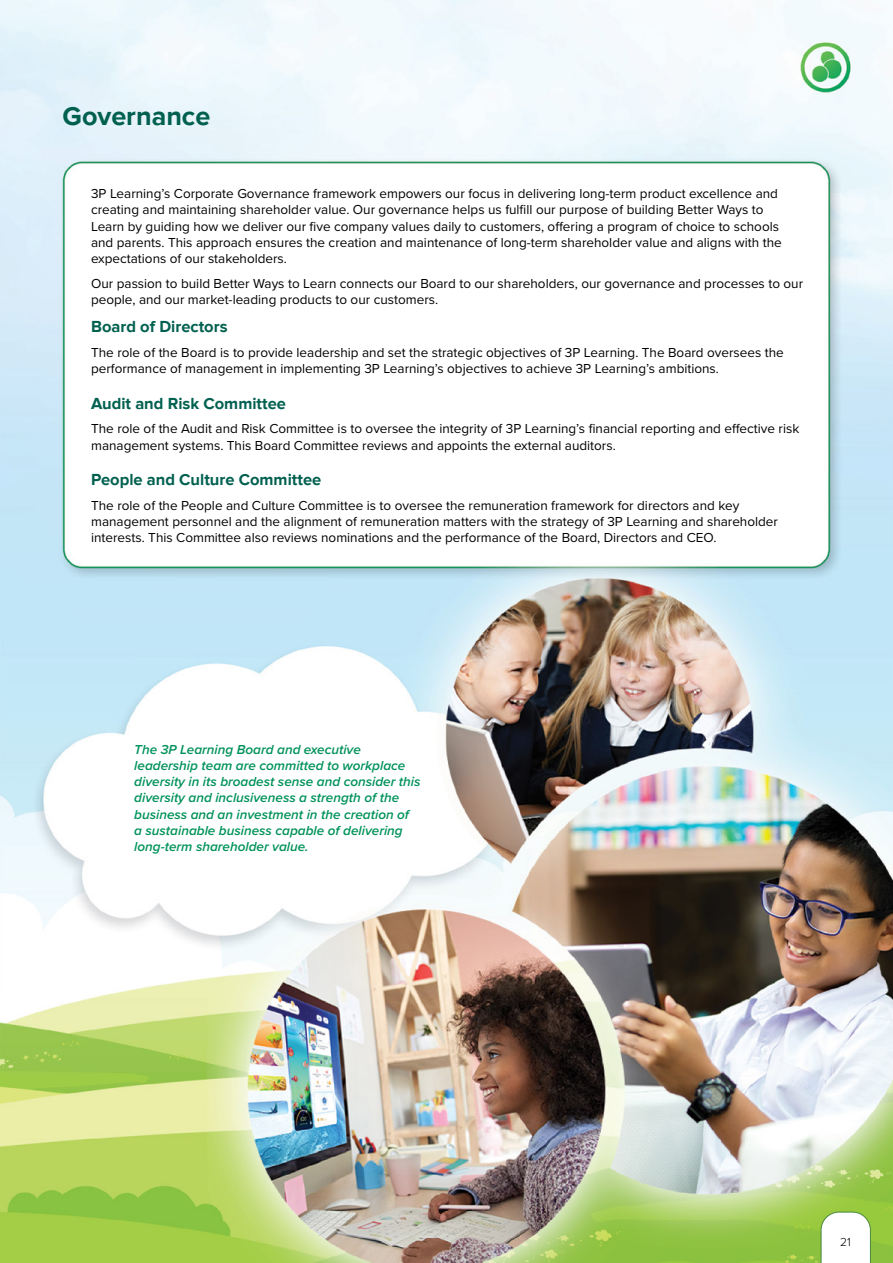
<style>
.page{position:relative;width:893px;height:1263px;background:#fff}
.page>*{position:absolute;margin:0;border:0;box-sizing:border-box;transform-origin:0 0}
.t1{font:700 27px "Proxima Nova";color:#00604f}
.t2{font:700 16.5px "Proxima Nova";color:#00604f}
.t3{font:13.5px/16.2px "Proxima Nova";color:#000}
.t4{font:italic 600 13.5px/16.2px "Proxima Nova";color:#00925b}
.t5{font:300 12px "Proxima Nova";color:#000}
</style>
<div class="page">
<img style="left:0;top:0;width:893px;height:1263px">
<svg style="left:821px;top:1212px;width:50px;height:51px"></svg>
<h1 class="t1" style="left:63px;top:101px;width:149px">Governance</h1>
<p class="t3" style="left:91px;top:185px;width:692px">3P Learning’s Corporate Governance framework empowers our focus in delivering long-term product excellence and creating and maintaining shareholder value. Our governance helps us fulfill our purpose of building Better Ways to Learn by guiding how we deliver our five company values daily to customers, offering a program of choice to schools and parents. This approach ensures the creation and maintenance of long-term shareholder value and aligns with the expectations of our stakeholders.</p>
<p class="t3" style="left:91px;top:274px;width:714px">Our passion to build Better Ways to Learn connects our Board to our shareholders, our governance and processes to our people, and our market-leading products to our customers.</p>
<p class="t2" style="left:91px;top:317px;width:138px">Board of Directors</p>
<p class="t3" style="left:91px;top:344px;width:694px">The role of the Board is to provide leadership and set the strategic objectives of 3P Learning. The Board oversees the performance of management in implementing 3P Learning’s objectives to achieve 3P Learning’s ambitions.</p>
<p class="t2" style="left:91px;top:394px;width:196px">Audit and Risk Committee</p>
<p class="t3" style="left:91px;top:420px;width:710px">The role of the Audit and Risk Committee is to oversee the integrity of 3P Learning’s financial reporting and effective risk management systems. This Board Committee reviews and appoints the external auditors.</p>
<p class="t2" style="left:91px;top:470px;width:232px">People and Culture Committee</p>
<p class="t3" style="left:91px;top:497px;width:688px">The role of the People and Culture Committee is to oversee the remuneration framework for directors and key management personnel and the alignment of remuneration matters with the strategy of 3P Learning and shareholder interests. This Committee also reviews nominations and the performance of the Board, Directors and CEO.</p>
<p class="t4" style="left:134px;top:741px;width:288px">The 3P Learning Board and executive leadership team are committed to workplace diversity in its broadest sense and consider this diversity and inclusiveness a strength of the business and an investment in the creation of<br>a sustainable business capable of delivering long-term shareholder value.</p>
<p class="t5" style="left:840px;top:1232px;width:12px">21</p>
</div>
